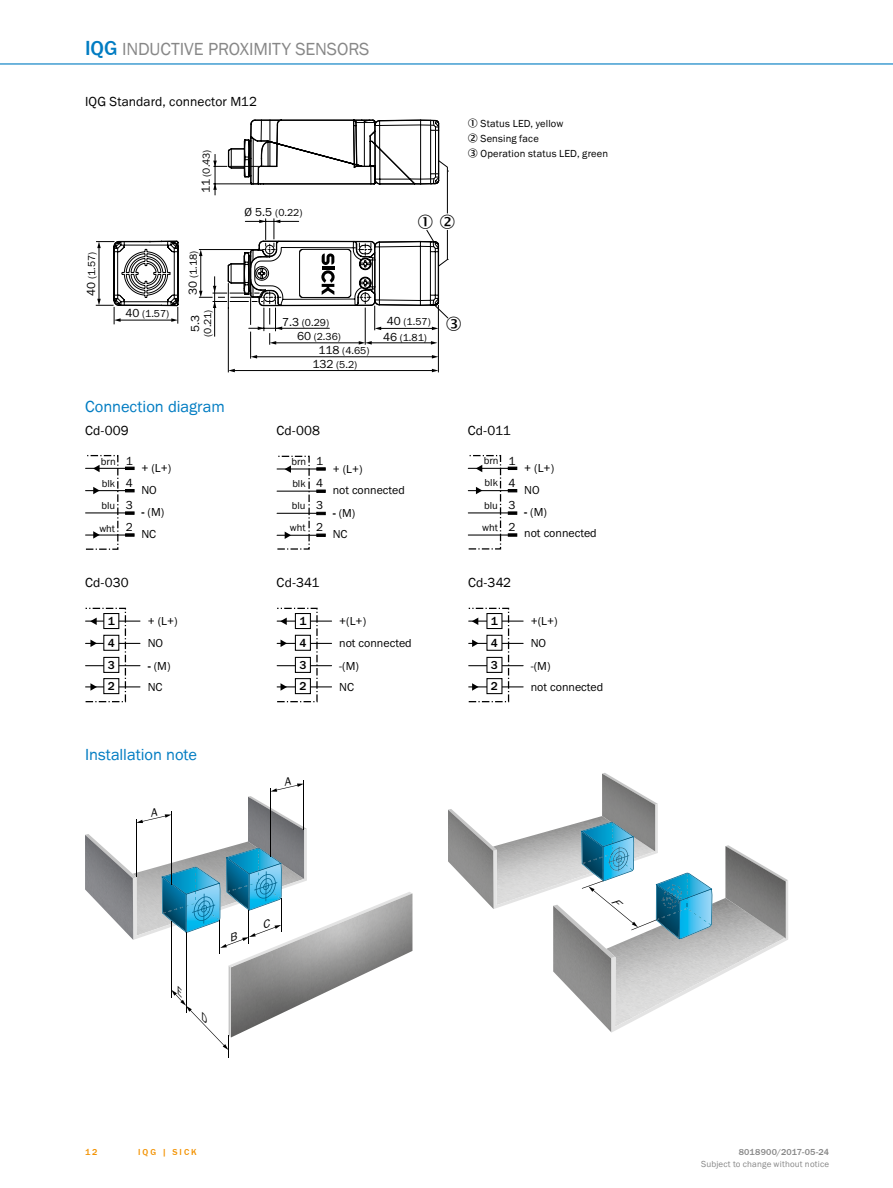
<style>
.page{position:relative;width:893px;height:1188px;background:#fff}
.page>*{position:absolute;margin:0;border:0;box-sizing:border-box;transform-origin:0 0}
.t1{font:18px "SICK Franklin";color:#878787}
.t2{font:16.5px "SICK Franklin";color:#007cc2}
.t3{font:13.5px "SICK Franklin";letter-spacing:.01em;color:#000}
.t4{font:12px/22px "SICK Franklin";color:#000}
.t5{font:500 12px/21.8px "SICK Franklin";color:#000;text-align:justify}
.t6{font:11.85px/22px "SICK Franklin";color:#000;text-align:justify}
.t7{font:10.5px/14.7px "SICK Franklin";letter-spacing:.005em;color:#000}
.t8{font:9px "SICK Franklin";letter-spacing:.02em;color:#878787}
.t9{font:500 9px "SICK Franklin";letter-spacing:.02em;color:#878787}
.t10{font:500 9px "SICK Franklin";letter-spacing:.225em;color:#f39200}
.s1{font-weight:500;font-size:21px;color:#007cc2}
.s2{font-size:12px}
.s3{font-weight:700}
</style>
<div class="page">
<hr style="left:0;top:63px;width:893px;height:2px;background:#007cc2">
<hr style="left:228px;top:308px;width:1px;height:64px;background:#000">
<hr style="left:438px;top:305px;width:1px;height:67px;background:#000">
<hr style="left:234px;top:370px;width:199px;height:1px;background:#000">
<svg style="left:228px;top:369px;width:7px;height:3px"></svg>
<svg style="left:432px;top:369px;width:6px;height:3px"></svg>
<div style="left:85px;top:455px;width:33px;height:95px;border:1px dashed #000"></div>
<hr style="left:86px;top:468px;width:47px;height:1px;background:#000">
<hr style="left:86px;top:490px;width:47px;height:1px;background:#000">
<hr style="left:86px;top:512px;width:47px;height:1px;background:#000">
<hr style="left:86px;top:535px;width:47px;height:1px;background:#000">
<svg style="left:93px;top:465px;width:7px;height:7px"></svg>
<svg style="left:93px;top:531px;width:7px;height:8px"></svg>
<svg style="left:93px;top:487px;width:7px;height:7px"></svg>
<svg style="left:125px;top:489px;width:9px;height:3px"></svg>
<svg style="left:125px;top:467px;width:9px;height:3px"></svg>
<hr style="left:277px;top:468px;width:47px;height:2px;background:#000">
<hr style="left:277px;top:491px;width:47px;height:1px;background:#000">
<hr style="left:277px;top:513px;width:47px;height:1px;background:#000">
<hr style="left:277px;top:535px;width:47px;height:1px;background:#000">
<svg style="left:285px;top:465px;width:6px;height:8px"></svg>
<svg style="left:285px;top:532px;width:6px;height:7px"></svg>
<svg style="left:317px;top:534px;width:8px;height:3px"></svg>
<svg style="left:317px;top:512px;width:8px;height:3px"></svg>
<svg style="left:317px;top:490px;width:8px;height:3px"></svg>
<hr style="left:468px;top:468px;width:47px;height:1px;background:#000">
<hr style="left:468px;top:490px;width:47px;height:1px;background:#000">
<hr style="left:468px;top:512px;width:47px;height:1px;background:#000">
<hr style="left:468px;top:535px;width:47px;height:1px;background:#000">
<svg style="left:476px;top:465px;width:6px;height:7px"></svg>
<svg style="left:476px;top:487px;width:6px;height:7px"></svg>
<svg style="left:508px;top:489px;width:9px;height:3px"></svg>
<svg style="left:508px;top:467px;width:9px;height:3px"></svg>
<div style="left:85px;top:608px;width:41px;height:94px;border:1px dashed #000"></div>
<hr style="left:86px;top:621px;width:54px;height:1px;background:#000">
<hr style="left:86px;top:643px;width:54px;height:1px;background:#000">
<hr style="left:86px;top:665px;width:54px;height:1px;background:#000">
<div style="left:103px;top:613px;width:16px;height:16px;background:#fff;border:1px solid #000"></div>
<div style="left:103px;top:635px;width:16px;height:16px;background:#fff;border:1px solid #000"></div>
<div style="left:103px;top:657px;width:16px;height:16px;background:#fff;border:1px solid #000"></div>
<hr style="left:86px;top:686px;width:54px;height:1px;background:#000">
<div style="left:103px;top:678px;width:16px;height:16px;background:#fff;border:1px solid #000"></div>
<svg style="left:90px;top:618px;width:7px;height:7px"></svg>
<svg style="left:90px;top:683px;width:7px;height:8px"></svg>
<svg style="left:90px;top:640px;width:7px;height:7px"></svg>
<hr style="left:277px;top:621px;width:55px;height:1px;background:#000">
<hr style="left:277px;top:643px;width:55px;height:1px;background:#000">
<hr style="left:277px;top:665px;width:55px;height:1px;background:#000">
<div style="left:295px;top:613px;width:16px;height:16px;background:#fff;border:1px solid #000"></div>
<div style="left:295px;top:635px;width:16px;height:16px;background:#fff;border:1px solid #000"></div>
<div style="left:295px;top:657px;width:16px;height:16px;background:#fff;border:1px solid #000"></div>
<hr style="left:277px;top:686px;width:55px;height:1px;background:#000">
<div style="left:295px;top:678px;width:16px;height:16px;background:#fff;border:1px solid #000"></div>
<svg style="left:280px;top:618px;width:7px;height:7px"></svg>
<svg style="left:281px;top:683px;width:6px;height:8px"></svg>
<svg style="left:281px;top:640px;width:6px;height:7px"></svg>
<div style="left:468px;top:608px;width:41px;height:94px;border:1px dashed #000"></div>
<hr style="left:469px;top:621px;width:54px;height:1px;background:#000">
<hr style="left:469px;top:643px;width:54px;height:1px;background:#000">
<hr style="left:469px;top:665px;width:54px;height:1px;background:#000">
<div style="left:486px;top:613px;width:16px;height:16px;background:#fff;border:1px solid #000"></div>
<div style="left:486px;top:635px;width:16px;height:16px;background:#fff;border:1px solid #000"></div>
<div style="left:486px;top:657px;width:16px;height:16px;background:#fff;border:1px solid #000"></div>
<hr style="left:469px;top:686px;width:54px;height:1px;background:#000">
<div style="left:486px;top:678px;width:16px;height:16px;background:#fff;border:1px solid #000"></div>
<svg style="left:472px;top:618px;width:6px;height:7px"></svg>
<svg style="left:472px;top:683px;width:7px;height:8px"></svg>
<svg style="left:472px;top:640px;width:7px;height:7px"></svg>
<svg style="left:96px;top:119px;width:353px;height:240px"></svg>
<svg style="left:85px;top:780px;width:327px;height:278px"></svg>
<svg style="left:448px;top:773px;width:340px;height:260px"></svg>
<h1 class="t1" style="left:85px;top:38px;width:52px"><span class="s1">IQG</span> Inductive</h1>
<h1 class="t1" style="left:208px;top:38px;width:11px">proximity</h1>
<h1 class="t1" style="left:295px;top:38px;width:12px">sensors</h1>
<p class="t3" style="left:85px;top:93px;width:173px">IQG Standard, connector M12</p>
<p class="t7" style="left:199px;top:193px;width:45px;rotate:-90deg"><span class="s2">11</span> (0.43)</p>
<p class="t7" style="left:245px;top:206px;width:59px"><span class="s2">Ø 5.5</span> (0.22)</p>
<p class="t7" style="left:480px;top:116px;width:84px">Status LED, yellow<br>Sensing face</p>
<p class="t7" style="left:468px;top:146px;width:142px">✓ Operation status LED, green</p>
<p class="t7" style="left:84px;top:296px;width:45px;rotate:-90deg"><span class="s2">40</span> (1.57)</p>
<p class="t7" style="left:186px;top:295px;width:45px;rotate:-90deg"><span class="s2">30</span> (1.18)</p>
<p class="t4" style="left:184px;top:332px;width:19px;rotate:-90deg">5.3</p>
<p class="t7" style="left:200px;top:337px;width:29px;rotate:-90deg">(0.21)</p>
<p class="t7" style="left:125px;top:306px;width:45px"><span class="s2">40</span> (1.57)</p>
<p class="t7" style="left:387px;top:315px;width:76px"><span class="s2">40</span> (1.57) ✓</p>
<p class="t7" style="left:282px;top:315px;width:48px"><span class="s2">7.3</span> (0.29)</p>
<p class="t7" style="left:297px;top:330px;width:45px"><span class="s2">60</span> (2.36)</p>
<p class="t7" style="left:383px;top:330px;width:45px"><span class="s2">46</span> (1.81)</p>
<p class="t7" style="left:318px;top:344px;width:52px"><span class="s2">118</span> (4.65)</p>
<p class="t7" style="left:312px;top:358px;width:46px"><span class="s2">132</span> (5.2)</p>
<h2 class="t2" style="left:85px;top:396px;width:141px">Connection diagram</h2>
<p class="t3" style="left:85px;top:422px;width:45px">Cd-009</p>
<p class="t7" style="left:101px;top:454px;width:16px">brn</p>
<p class="t4" style="left:141px;top:457px;width:31px">+ (L+)<br>NO</p>
<p class="t4" style="left:126px;top:450px;width:9px;text-align:justify">1<br>4<br>3</p>
<p class="t7" style="left:102px;top:476px;width:15px">blk</p>
<p class="t7" style="left:101px;top:498px;width:15px">blu</p>
<p class="t4" style="left:141px;top:501px;width:24px"><span class="s3">-</span> (M)<br>NC</p>
<p class="t4" style="left:126px;top:516px;width:9px">2</p>
<p class="t7" style="left:99px;top:521px;width:17px">wht</p>
<p class="t3" style="left:276px;top:422px;width:45px">Cd-008</p>
<p class="t7" style="left:291px;top:454px;width:16px">brn</p>
<p class="t7" style="left:292px;top:476px;width:15px">blk</p>
<p class="t7" style="left:292px;top:499px;width:15px">blu</p>
<p class="t7" style="left:290px;top:521px;width:17px">wht</p>
<p class="t6" style="left:316px;top:450px;width:8px">1<br>4<br>3</p>
<p class="t6" style="left:316px;top:516px;width:8px">2</p>
<p class="t6" style="left:333px;top:458px;width:31px">+ (L+)</p>
<p class="t6" style="left:333px;top:502px;width:24px"><span class="s3">-</span> (M)</p>
<p class="t6" style="left:333px;top:479px;width:74px">not connected</p>
<p class="t6" style="left:333px;top:524px;width:16px">NC</p>
<p class="t3" style="left:468px;top:422px;width:45px">Cd-011</p>
<p class="t7" style="left:484px;top:454px;width:16px">brn</p>
<p class="t7" style="left:485px;top:475px;width:15px">blk</p>
<p class="t7" style="left:484px;top:498px;width:15px">blu</p>
<p class="t7" style="left:482px;top:520px;width:17px">wht</p>
<p class="t4" style="left:508px;top:450px;width:9px;text-align:justify">1<br>4<br>3</p>
<p class="t4" style="left:508px;top:516px;width:9px">2</p>
<p class="t4" style="left:524px;top:457px;width:31px">+ (L+)<br>NO</p>
<p class="t4" style="left:524px;top:501px;width:24px"><span class="s3">-</span> (M)</p>
<p class="t4" style="left:524px;top:523px;width:74px">not connected</p>
<p class="t3" style="left:85px;top:575px;width:45px">Cd-030</p>
<p class="t3" style="left:277px;top:575px;width:44px">Cd-341</p>
<p class="t3" style="left:468px;top:575px;width:45px">Cd-342</p>
<p class="t5" style="left:108px;top:610px;width:9px">1<br>4<br>3<br>2</p>
<p class="t4" style="left:148px;top:610px;width:31px">+ (L+)<br>NO</p>
<p class="t4" style="left:148px;top:676px;width:16px">NC</p>
<p class="t4" style="left:148px;top:655px;width:24px"><span class="s3">-</span> (M)</p>
<p class="t5" style="left:299px;top:610px;width:9px">1<br>4<br>3<br>2</p>
<p class="t4" style="left:339px;top:610px;width:74px">+(L+)<br>not connected</p>
<p class="t4" style="left:339px;top:676px;width:16px">NC</p>
<p class="t4" style="left:339px;top:655px;width:21px">-(M)</p>
<p class="t5" style="left:491px;top:610px;width:9px">1<br>4<br>3<br>2</p>
<p class="t4" style="left:531px;top:610px;width:28px">+(L+)<br>NO</p>
<p class="t4" style="left:531px;top:676px;width:74px">not connected</p>
<p class="t4" style="left:531px;top:655px;width:21px">-(M)</p>
<h2 class="t2" style="left:85px;top:744px;width:114px">Installation note</h2>
<p class="t10" style="left:85px;top:1146px;width:14px">12</p>
<p class="t10" style="left:138px;top:1146px;width:60px">IQG | SICK</p>
<p class="t9" style="left:739px;top:1146px;width:92px">8018900/2017-05-24</p>
<p class="t8" style="left:701px;top:1159px;width:130px">Subject to change without notice</p>
</div>
